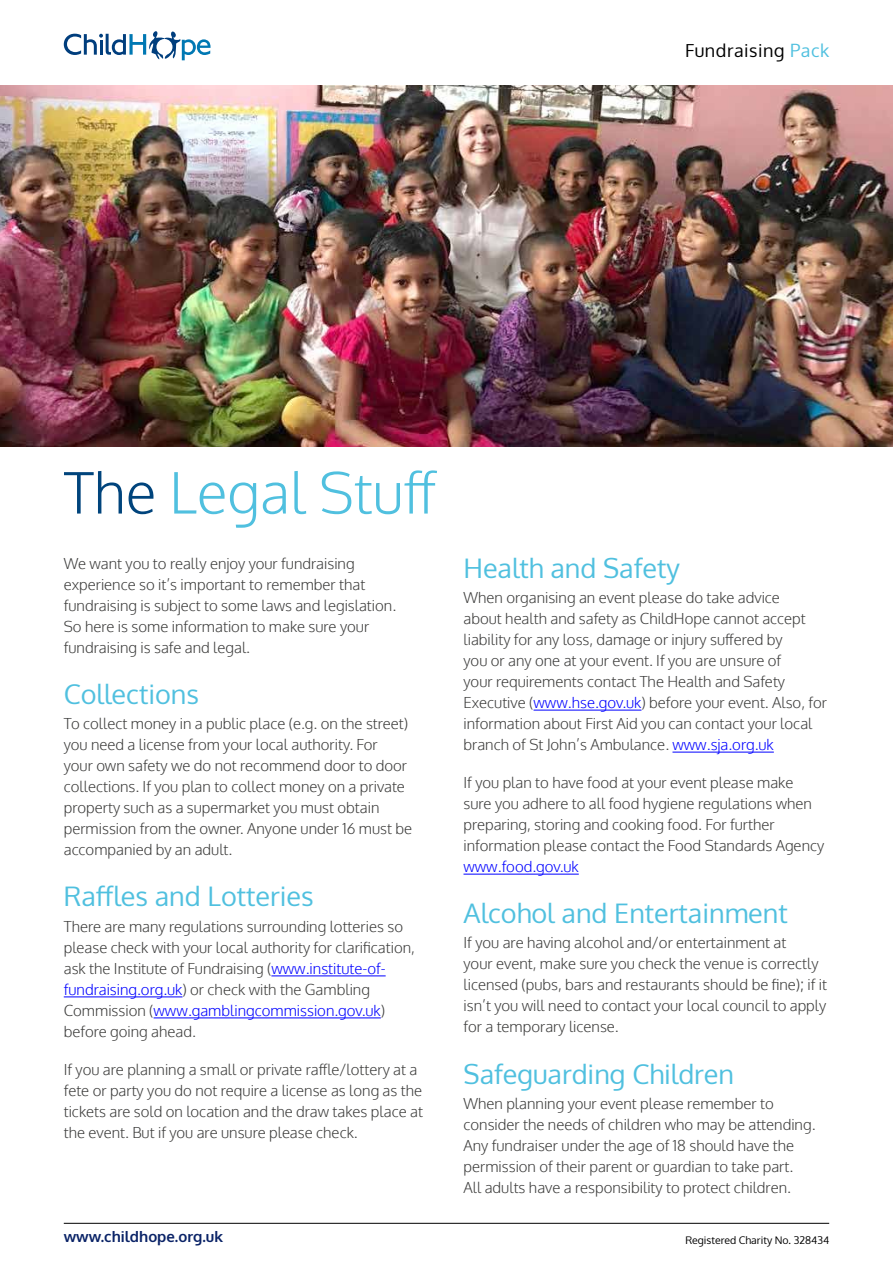
<style>
.page{position:relative;width:893px;height:1263px;background:#fff}
.page>*{position:absolute;margin:0;border:0;box-sizing:border-box;transform-origin:0 0}
.t1{font:300 57px "Oxygen";color:#50c0df}
.t2{font:27px "Oxygen";color:#50c0df}
.t3{font:18px "Oxygen";letter-spacing:.03em;color:#000}
.t4{font:300 15px/21px "Oxygen";color:#3c3c3b}
.t5{font:700 15px "Oxygen";color:#0a2367}
.t6{font:300 15px "Oxygen";color:#00f}
.t7{font:10.5px "Oxygen";color:#000}
.s1{color:#50c0df}
.s2{color:#00447c}
.s3{color:#00f}
</style>
<div class="page">
<hr style="left:271px;top:975px;width:115px;height:1px;background:#00f">
<hr style="left:64px;top:996px;width:118px;height:1px;background:#00f">
<hr style="left:154px;top:1017px;width:227px;height:1px;background:#00f">
<hr style="left:533px;top:710px;width:108px;height:1px;background:#00f">
<hr style="left:672px;top:752px;width:102px;height:1px;background:#00f">
<hr style="left:463px;top:874px;width:116px;height:1px;background:#00f">
<svg style="left:64px;top:31px;width:147px;height:29px"></svg>
<hr style="left:64px;top:1223px;width:765px;height:1px;background:#000">
<img style="left:0;top:85px;width:893px;height:361px">
<p class="t3" style="left:685px;top:38px;width:146px">Fundraising <span class="s1">Pack</span></p>
<h1 class="t1" style="left:64px;top:457px;width:375px"><span class="s2">The</span> Legal Stuff</h1>
<p class="t4" style="left:64px;top:553px;width:334px">We want you to really enjoy your fundraising experience so it’s important to remember that fundraising is subject to some laws and legislation.<br>So here is some information to make sure your fundraising is safe and legal.</p>
<h2 class="t2" style="left:64px;top:676px;width:137px">Collections</h2>
<p class="t4" style="left:64px;top:714px;width:350px">To collect money in a public place (e.g. on the street) you need a license from your local authority. For<br>your own safety we do not recommend door to door collections. If you plan to collect money on a private property such as a supermarket you must obtain permission from the owner. Anyone under 16 must be accompanied by an adult.</p>
<h2 class="t2" style="left:64px;top:878px;width:251px">Raffles and Lotteries</h2>
<p class="t4" style="left:64px;top:916px;width:353px">There are many regulations surrounding lotteries so please check with your local authority for clarification, ask the Institute of Fundraising (<span class="s3">www.institute-of&shy;fundraising.org.uk</span>) or check with the Gambling Commission (<span class="s3">www.gamblingcommission.gov.uk</span>) before going ahead.</p>
<p class="t4" style="left:64px;top:1059px;width:361px">If you are planning a small or private raffle/lottery at a fete or party you do not require a license as long as the tickets are sold on location and the draw takes place at the event. But if you are unsure please check.</p>
<h2 class="t2" style="left:463px;top:549px;width:218px">Health and Safety</h2>
<p class="t4" style="left:463px;top:587px;width:365px">When organising an event please do take advice<br>about health and safety as ChildHope cannot accept liability for any loss, damage or injury suffered by<br>you or any one at your event. If you are unsure of<br>your requirements contact The Health and Safety Executive (<span class="s3">www.hse.gov.uk</span>) before your event. Also, for information about First Aid you can contact your local branch of St John’s Ambulance. <span class="s3">www.sja.org.uk</span></p>
<p class="t4" style="left:463px;top:772px;width:362px">If you plan to have food at your event please make sure you adhere to all food hygiene regulations when preparing, storing and cooking food. For further information please contact the Food Standards Agency</p>
<p class="t6" style="left:463px;top:857px;width:117px">www.food.gov.uk</p>
<h2 class="t2" style="left:463px;top:895px;width:326px">Alcohol and Entertainment</h2>
<p class="t4" style="left:463px;top:933px;width:365px">If you are having alcohol and/or entertainment at<br>your event, make sure you check the venue is correctly licensed (pubs, bars and restaurants should be fine); if it isn’t you will need to contact your local council to apply for a temporary license.</p>
<h2 class="t2" style="left:463px;top:1055px;width:272px">Safeguarding Children</h2>
<p class="t4" style="left:463px;top:1093px;width:353px">When planning your event please remember to consider the needs of children who may be attending.<br>Any fundraiser under the age of 18 should have the permission of their parent or guardian to take part.<br>All adults have a responsibility to protect children.</p>
<p class="t5" style="left:64px;top:1227px;width:161px">www.childhope.org.uk</p>
<p class="t7" style="left:685px;top:1233px;width:145px">Registered Charity No. 328434</p>
</div>
